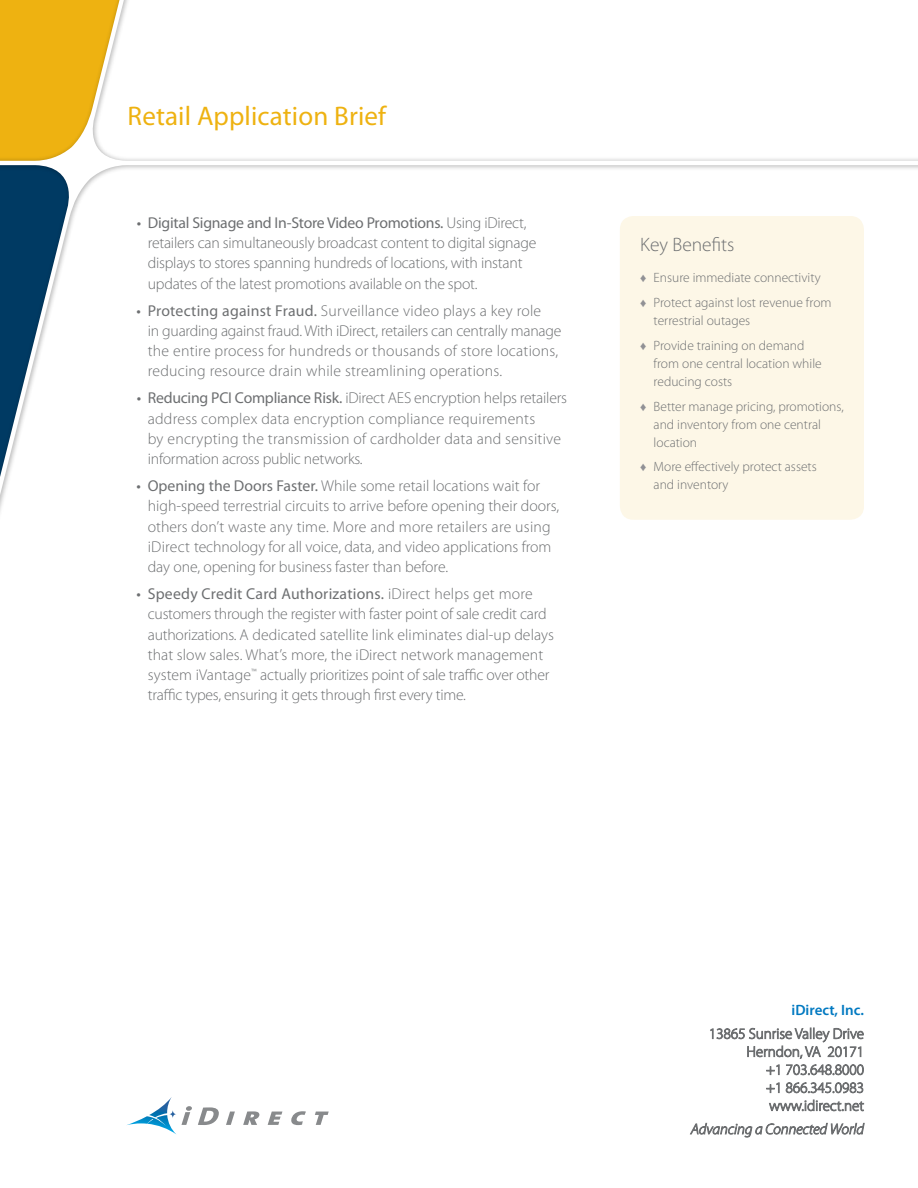
<style>
.page{position:relative;width:918px;height:1188px;background:#fff}
.page>*{position:absolute;margin:0;border:0;box-sizing:border-box;transform-origin:0 0}
.t1{font:27px "Myriad Pro";letter-spacing:.005em;color:#eeb211}
.t2{font:300 19.5px "Myriad Pro";color:#6d6f71}
.t3{font:300 15.75px/20.2px "Myriad Pro";letter-spacing:-.005em;color:#6d6f71}
.t4{font:300 15.75px/20.2px "Myriad Pro";letter-spacing:.015em;color:#6d6f71}
.t5{font:600 15px "Myriad Pro";color:#0079c1}
.t6{font:300 13.5px/18px "Myriad Pro";color:#6d6f71}
.s1{font-weight:400}
.s2{color:#919195}
</style>
<div class="page">
<svg style="left:0;top:0;width:918px;height:518px"></svg>
<svg style="left:127px;top:1097px;width:202px;height:38px"></svg>
<div style="left:620px;top:216px;width:244px;height:304px;background:#fdf7e7;border-radius:14px"></div>
<svg style="left:710px;top:1028px;width:154px;height:48px"></svg>
<svg style="left:766px;top:1082px;width:98px;height:30px"></svg>
<svg style="left:690px;top:1123px;width:175px;height:15px"></svg>
<h1 class="t1" style="left:128px;top:99px;width:260px">Retail Application Brief</h1>
<p class="t3" style="left:148px;top:212px;width:390px;text-indent:-11px"><span class="s1">• Digital Signage and In-Store Video Promotions.</span> Using iDirect, retailers can simultaneously broadcast content to digital signage displays to stores spanning hundreds of locations, with instant updates of the latest promotions available on the spot.</p>
<p class="t4" style="left:148px;top:300px;width:415px;text-indent:-11px"><span class="s1">• Protecting against Fraud.</span> Surveillance video plays a key role<br>in guarding against fraud. With iDirect, retailers can centrally manage the entire process for hundreds or thousands of store locations, reducing resource drain while streamlining operations.</p>
<p class="t4" style="left:148px;top:388px;width:421px;text-indent:-11px"><span class="s1">• Reducing PCI Compliance Risk.</span> iDirect AES encryption helps retailers address complex data encryption compliance requirements<br>by encrypting the transmission of cardholder data and sensitive information across public networks.</p>
<p class="t3" style="left:148px;top:476px;width:413px;text-indent:-11px"><span class="s1">• Opening the Doors Faster.</span> While some retail locations wait for high-speed terrestrial circuits to arrive before opening their doors, others don’t waste any time. More and more retailers are using iDirect technology for all voice, data, and video applications from day one, opening for business faster than before.</p>
<p class="t3" style="left:148px;top:584px;width:408px;text-indent:-11px"><span class="s1">• Speedy Credit Card Authorizations.</span> iDirect helps get more customers through the register with faster point of sale credit card authorizations. A dedicated satellite link eliminates dial-up delays that slow sales. What’s more, the iDirect network management system iVantage<sup>™</sup> actually prioritizes point of sale traffic over other traffic types, ensuring it gets through first every time.</p>
<p class="t2" style="left:640px;top:233px;width:96px">Key Benefits</p>
<p class="t6" style="left:640px;top:265px;width:193px;line-height:24.8px"><span class="s2">♦</span> Ensure immediate connectivity<br><span class="s2">♦</span> Protect against lost revenue from</p>
<p class="t6" style="left:640px;top:308px;width:166px;line-height:24.8px;text-indent:13px">terrestrial outages<br><span class="s2">♦</span> Provide training on demand</p>
<p class="t6" style="left:654px;top:354px;width:170px">from one central location while reducing costs</p>
<p class="t6" style="left:654px;top:397px;width:192px;text-indent:-13px"><span class="s2">♦</span> Better manage pricing, promotions, and inventory from one central location</p>
<p class="t6" style="left:654px;top:458px;width:165px;text-indent:-13px"><span class="s2">♦</span> More effectively protect assets and inventory</p>
<p class="t5" style="left:792px;top:1001px;width:74px">iDirect, Inc.</p>
</div>
